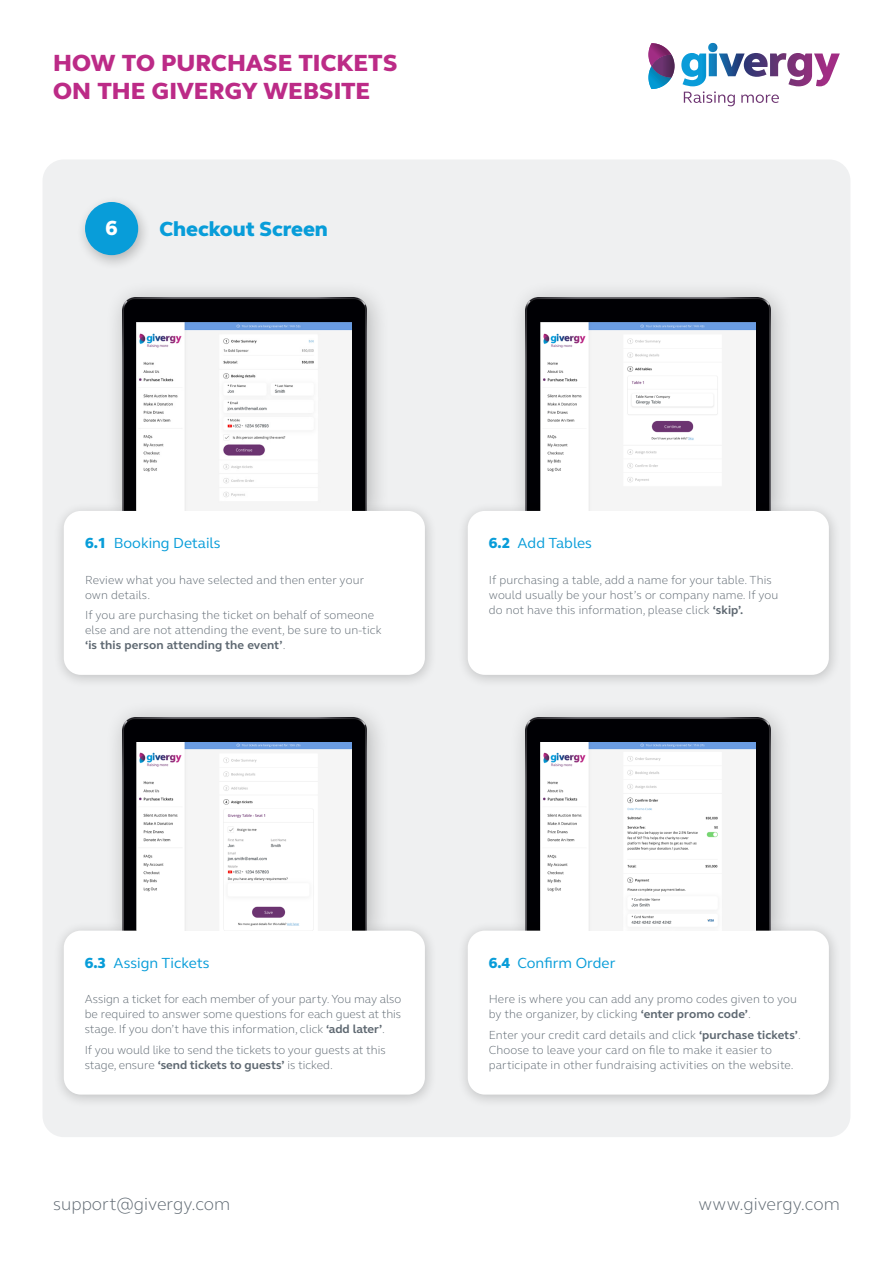
<style>
.page{position:relative;width:893px;height:1263px;background:#fff}
.page>*{position:absolute;margin:0;border:0;box-sizing:border-box;transform-origin:0 0}
.t1{font:800 24px/28.2px "FS Elliot Pro";letter-spacing:.005em;color:#bc2b87}
.t2{font:800 21px "FS Elliot Pro";color:#089dd9}
.t3{font:800 21px "FS Elliot Pro";color:#fff}
.t4{font:300 18px "FS Elliot Pro";color:#5e6871}
.t5{font:15px "FS Elliot Pro";color:#089dd9}
.t6{font:300 12px/15px "FS Elliot Pro";letter-spacing:.01em;color:#5e6871}
.s1{font-weight:800}
.s2{font-weight:700}
</style>
<div class="page">
<svg style="left:648px;top:43px;width:26px;height:46px"></svg>
<svg style="left:681px;top:43px;width:159px;height:63px"></svg>
<div style="left:43px;top:159px;width:807px;height:978px;background:#eff0f1;border-radius:21px"></div>
<div style="left:105px;top:280px;width:285px;height:255px;background:#000;opacity:.25"></div>
<img style="left:122px;top:298px;width:245px;height:203px">
<div style="left:508px;top:280px;width:286px;height:255px;background:#000;opacity:.25"></div>
<img style="left:526px;top:298px;width:244px;height:203px">
<div style="left:508px;top:700px;width:286px;height:255px;background:#000;opacity:.25"></div>
<img style="left:526px;top:717px;width:244px;height:204px">
<div style="left:105px;top:700px;width:285px;height:255px;background:#000;opacity:.25"></div>
<img style="left:122px;top:717px;width:245px;height:204px">
<div style="left:53px;top:501px;width:385px;height:188px;background:#000;opacity:.2"></div>
<div style="left:64px;top:511px;width:361px;height:164px;background:#fff;border-radius:17px"></div>
<div style="left:53px;top:921px;width:385px;height:187px;background:#000;opacity:.2"></div>
<div style="left:64px;top:931px;width:361px;height:163px;background:#fff;border-radius:17px"></div>
<div style="left:457px;top:921px;width:385px;height:187px;background:#000;opacity:.2"></div>
<div style="left:468px;top:931px;width:361px;height:163px;background:#fff;border-radius:17px"></div>
<div style="left:457px;top:501px;width:385px;height:188px;background:#000;opacity:.2"></div>
<div style="left:468px;top:511px;width:361px;height:164px;background:#fff;border-radius:17px"></div>
<div style="left:76px;top:195px;width:76px;height:76px;background:#000;opacity:.25"></div>
<div style="left:85px;top:202px;width:53px;height:53px;background:#089dd9;border-radius:50%"></div>
<img style="left:137px;top:323px;width:215px;height:188px">
<img style="left:541px;top:323px;width:214px;height:188px">
<img style="left:541px;top:742px;width:214px;height:188px">
<img style="left:137px;top:742px;width:215px;height:189px">
<h1 class="t1" style="left:53px;top:49px;width:346px">HOW TO PURCHASE TICKETS<br>ON THE GIVERGY WEBSITE</h1>
<h2 class="t3" style="left:106px;top:214px;width:14px">6</h2>
<h2 class="t2" style="left:159px;top:215px;width:170px">Checkout Screen</h2>
<p class="t5" style="left:85px;top:533px;width:137px"><span class="s1">6.1</span> Booking Details</p>
<p class="t6" style="left:85px;top:572px;width:281px">Review what you have selected and then enter your own details.</p>
<p class="t6" style="left:85px;top:607px;width:298px">If you are purchasing the ticket on behalf of someone else and are not attending the event, be sure to un-tick <span class="s2">‘is this person attending the event’</span>.</p>
<p class="t5" style="left:489px;top:533px;width:105px"><span class="s1">6.2</span> Add Tables</p>
<p class="t6" style="left:489px;top:572px;width:291px">If purchasing a table, add a name for your table. This would usually be your host’s or company name. If you do not have this information, please click <span class="s2">‘skip’.</span></p>
<p class="t5" style="left:85px;top:953px;width:126px"><span class="s1">6.3</span> Assign Tickets</p>
<p class="t6" style="left:85px;top:991px;width:318px;text-align:justify">Assign a ticket for each member of your party. You may also be required to answer some questions for each guest at this stage. If you don’t have this information, click <span class="s2">‘add later’</span>.</p>
<p class="t6" style="left:85px;top:1042px;width:302px">If you would like to send the tickets to your guests at this stage, ensure <span class="s2">‘send tickets to guests’</span> is ticked.</p>
<p class="t5" style="left:489px;top:953px;width:128px"><span class="s1">6.4</span> Confirm Order</p>
<p class="t6" style="left:489px;top:991px;width:310px">Here is where you can add any promo codes given to you by the organizer, by clicking <span class="s2">‘enter promo code’</span>.</p>
<p class="t6" style="left:489px;top:1027px;width:314px">Enter your credit card details and click <span class="s2">‘purchase tickets’</span>.<br>Choose to leave your card on file to make it easier to participate in other fundraising activities on the website.</p>
<h3 class="t4" style="left:53px;top:1192px;width:179px">support@givergy.com</h3>
<h3 class="t4" style="left:698px;top:1192px;width:143px">www.givergy.com</h3>
</div>
